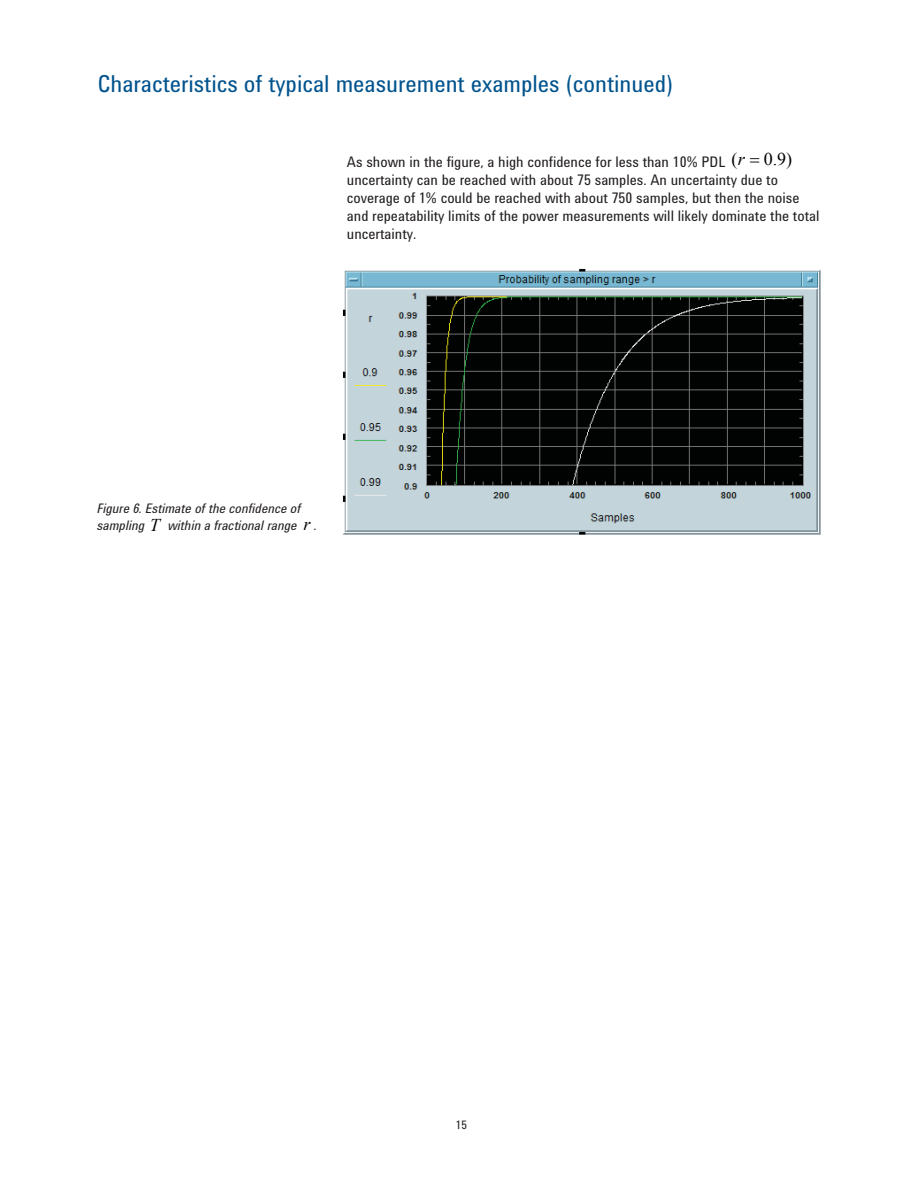
<style>
.page{position:relative;width:918px;height:1188px;background:#fff}
.page>*{position:absolute;margin:0;border:0;box-sizing:border-box;transform-origin:0 0}
.t1{font:24px "Agilent Condensed CFF";color:#00538e}
.t2{font:18px "Times New Roman";color:#010202}
.t3{font:italic 18px "Times New Roman";color:#010202}
.t4{font:15px/18px "Agilent Condensed CFF";color:#231f20}
.t5{font:italic 13.5px/16.5px "Agilent Condensed CFF";color:#231f20}
.t6{font:12px "Agilent Condensed CFF";color:#231f20}
.s1{font-family:"Times New Roman";font-size:18px;color:#010202}
</style>
<div class="page">
<img style="left:343px;top:269px;width:478px;height:266px">
<h1 class="t1" style="left:97px;top:75px;width:577px">Characteristics of typical measurement examples (continued)</h1>
<p class="t4" style="left:347px;top:154px;width:392px">As shown in the figure, a high confidence for less than 10% PDL <span class="s1">(</span></p>
<p class="t2" style="left:764px;top:149px;width:30px">0.9)</p>
<p class="t3" style="left:738px;top:149px;width:9px">r</p>
<p class="t4" style="left:347px;top:172px;width:474px">uncertainty can be reached with about 75 samples. An uncertainty due to coverage of 1% could be reached with about 750 samples, but then the noise and repeatability limits of the power measurements will likely dominate the total uncertainty.</p>
<p class="t5" style="left:97px;top:502px;width:221px">Figure 6. Estimate of the confidence of sampling <span class="s1">T</span> within a fractional range <span class="s1">r</span> .</p>
<p class="t6" style="left:456px;top:1120px;width:13px">15</p>
</div>
